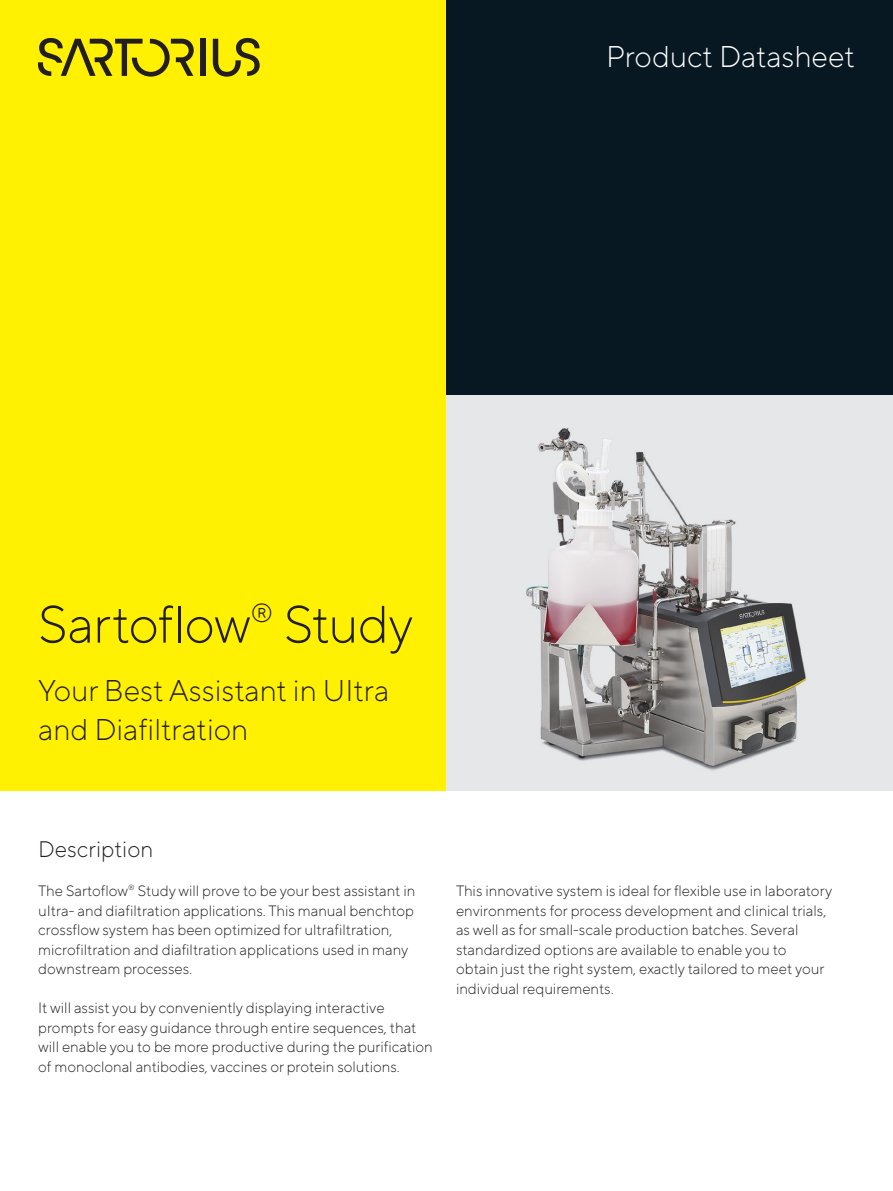
<style>
.page{position:relative;width:893px;height:1191px;background:#fff}
.page>*{position:absolute;margin:0;border:0;box-sizing:border-box;transform-origin:0 0}
.t1{font:300 52.5px "TT Norms Pro";letter-spacing:-.015em;color:#231f20}
.t2{font:300 30px/39px "TT Norms Pro";color:#231f20}
.t3{font:300 30px "TT Norms Pro";color:#fff}
.t4{font:300 22.5px "TT Norms Pro";color:#231f20}
.t5{font:300 15px/19.5px "TT Norms Pro";color:#231f20}
</style>
<div class="page">
<div style="left:0;top:0;width:446px;height:791px;background:#fff101"></div>
<div style="left:446px;top:0;width:447px;height:395px;background:#071822"></div>
<div style="left:446px;top:395px;width:447px;height:396px;background:#e6e7e9"></div>
<img style="left:527px;top:428px;width:279px;height:338px">
<div style="left:200px;top:39px;width:5px;height:37px;background:#231f20"></div>
<svg style="left:213px;top:38px;width:47px;height:39px"></svg>
<svg style="left:38px;top:38px;width:156px;height:39px"></svg>
<h2 class="t3" style="left:606px;top:35px;width:250px">Product Datasheet</h2>
<h1 class="t1" style="left:38px;top:586px;width:377px">Sartoflow<sup>®</sup> Study</h1>
<h2 class="t2" style="left:38px;top:669px;width:352px">Your Best Assistant in UItra and Diafiltration</h2>
<h3 class="t4" style="left:38px;top:833px;width:116px">Description</h3>
<p class="t5" style="left:38px;top:880px;width:379px">The Sartoflow<sup>®</sup> Study will prove to be your best assistant in uItra- and diafiltration applications. This manual benchtop crossflow system has been optimized for ultrafiltration, microfiltration and diafiltration applications used in many downstream processes.</p>
<p class="t5" style="left:38px;top:997px;width:396px">It will assist you by conveniently displaying interactive prompts for easy guidance through entire sequences, that will enable you to be more productive during the purification of monoclonal antibodies, vaccines or protein solutions.</p>
<p class="t5" style="left:456px;top:880px;width:378px">This innovative system is ideal for flexible use in laboratory environments for process development and clinical trials, as well as for small-scale production batches. Several standardized options are available to enable you to obtain just the right system, exactly tailored to meet your individual requirements.</p>
</div>
